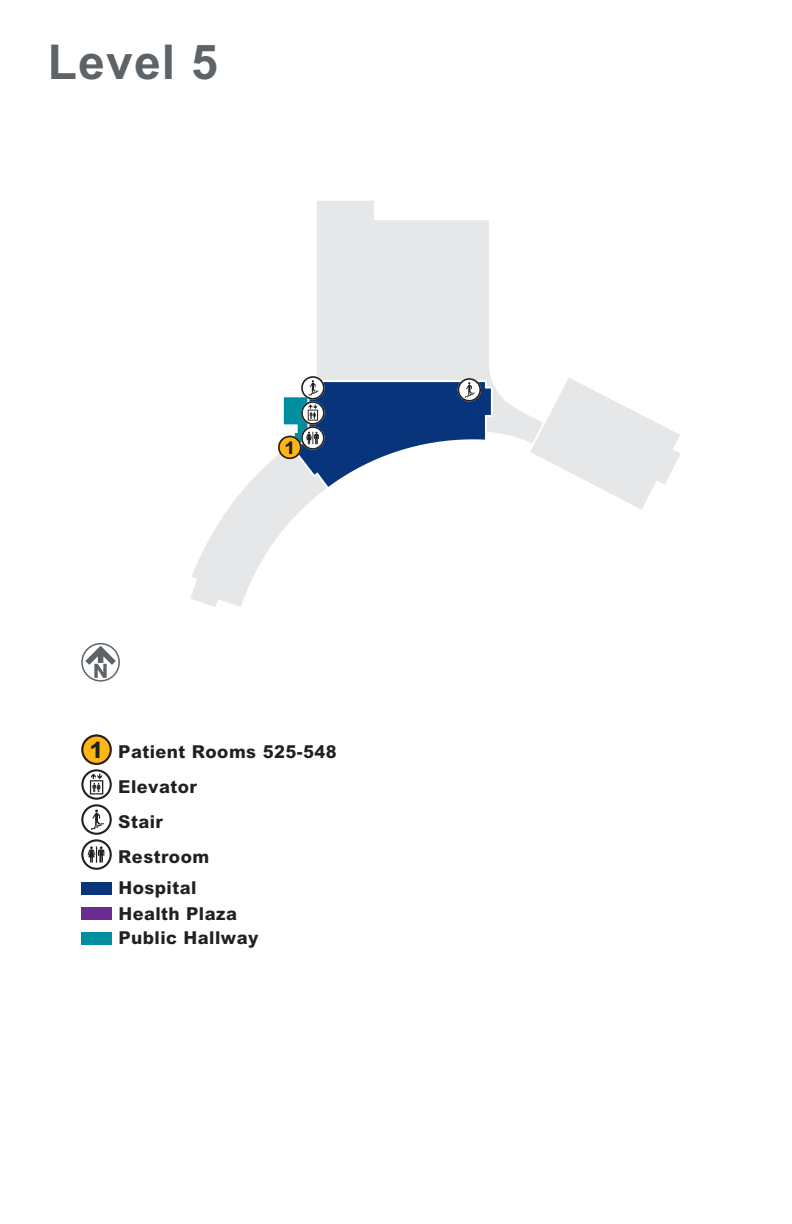
<style>
.page{position:relative;width:792px;height:1224px;background:#fff}
.page>*{position:absolute;margin:0;border:0;box-sizing:border-box;transform-origin:0 0}
.t1{font:700 48px "Arial MT Std";letter-spacing:.025em;color:#5e6367}
.t2{font:800 17.8px/25px "Arial MT Std";letter-spacing:.025em;color:#231f20}
.t3{font:800 17.4px "Arial MT Std";color:#231f20}
.s1{font-size:22.7px}
</style>
<div class="page">
<svg style="left:530px;top:378px;width:150px;height:132px"></svg>
<svg style="left:317px;top:201px;width:226px;height:243px;fill:#e6e7e9"></svg>
<svg style="left:191px;top:376px;width:300px;height:231px"></svg>
<svg style="left:81px;top:643px;width:39px;height:39px"></svg>
<svg style="left:81px;top:734px;width:31px;height:136px"></svg>
<div style="left:81px;top:882px;width:31px;height:12px;background:#08347b"></div>
<div style="left:81px;top:932px;width:31px;height:13px;background:#008fa1"></div>
<div style="left:81px;top:907px;width:31px;height:13px;background:#692c91"></div>
<h1 class="t1" style="left:48px;top:34px;width:171px">Level 5</h1>
<p class="t3" style="left:284px;top:437px;width:12px">1</p>
<p class="t2" style="left:90px;top:739px;width:249px"><span class="s1">1</span> Patient Rooms 525-548</p>
<p class="t2" style="left:118px;top:769px;width:80px;line-height:35px">Elevator<br>Stair</p>
<p class="t2" style="left:118px;top:844px;width:93px">Restroom</p>
<p class="t2" style="left:118px;top:875px;width:142px">Hospital<br>Health Plaza<br>Public Hallway</p>
</div>
